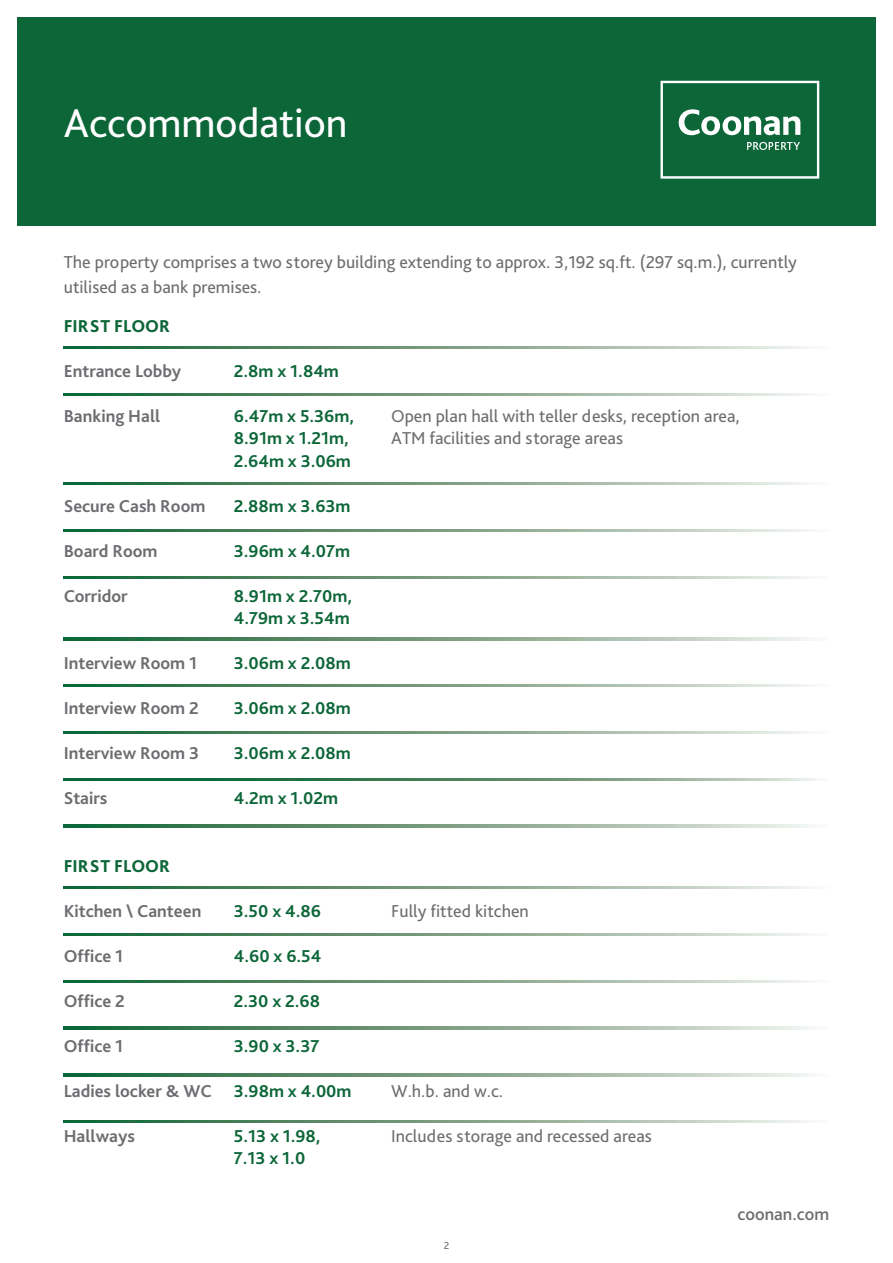
<style>
.page{position:relative;width:893px;height:1263px;background:#fff}
.page>*{position:absolute;margin:0;border:0;box-sizing:border-box;transform-origin:0 0}
.t1{font:42px "Bliss Pro";color:#fff}
.t2{font:18px/22.5px "Bliss Pro";color:#6c6d70}
.t3{font:700 18px/22.5px "Bliss Pro";color:#0c6638}
.t4{font:700 18px "Bliss Pro";color:#6c6d70}
.t5{font:800 18px "Bliss Pro";color:#0c6638}
.t6{font:500 18px "Bliss Pro";color:#6c6d70}
.t7{font:10.5px "Bliss";color:#6c6d70}
</style>
<div class="page">
<div style="left:17px;top:17px;width:859px;height:208px;background:#0c6638"></div>
<svg style="left:660px;top:81px;width:159px;height:98px"></svg>
<svg style="left:64px;top:347px;width:745px;height:2px"></svg>
<svg style="left:64px;top:393px;width:745px;height:3px;background:#7ca286"></svg>
<svg style="left:64px;top:483px;width:745px;height:2px"></svg>
<svg style="left:64px;top:529px;width:745px;height:3px;background:#7ca286"></svg>
<svg style="left:64px;top:576px;width:745px;height:2px"></svg>
<svg style="left:64px;top:638px;width:745px;height:2px"></svg>
<svg style="left:64px;top:685px;width:745px;height:2px"></svg>
<svg style="left:64px;top:887px;width:745px;height:2px"></svg>
<svg style="left:64px;top:933px;width:745px;height:3px;background:#7ca286"></svg>
<svg style="left:64px;top:731px;width:745px;height:3px;background:#7ca286"></svg>
<svg style="left:64px;top:980px;width:745px;height:2px"></svg>
<svg style="left:64px;top:1027px;width:745px;height:2px"></svg>
<img style="left:64px;top:778px;width:753px;height:2px">
<svg style="left:64px;top:825px;width:745px;height:2px"></svg>
<svg style="left:64px;top:1074px;width:745px;height:2px"></svg>
<svg style="left:64px;top:1120px;width:745px;height:3px;background:#7ca286"></svg>
<h1 class="t1" style="left:64px;top:96px;width:285px">Accommodation</h1>
<p class="t2" style="left:64px;top:249px;width:735px;line-height:25.5px">The property comprises a two storey building extending to approx. 3,192 sq.ft. (297 sq.m.), currently utilised as a bank premises.</p>
<p class="t5" style="left:64px;top:314px;width:108px">FIRST FLOOR</p>
<p class="t4" style="left:64px;top:359px;width:119px">Entrance Lobby</p>
<p class="t4" style="left:64px;top:404px;width:98px">Banking Hall</p>
<p class="t4" style="left:64px;top:494px;width:143px">Secure Cash Room</p>
<p class="t4" style="left:64px;top:539px;width:95px">Board Room</p>
<p class="t4" style="left:64px;top:584px;width:65px">Corridor</p>
<p class="t4" style="left:64px;top:652px;width:135px">Interview Room 1</p>
<p class="t4" style="left:64px;top:697px;width:137px">Interview Room 2</p>
<p class="t4" style="left:64px;top:742px;width:137px">Interview Room 3</p>
<p class="t4" style="left:64px;top:787px;width:45px">Stairs</p>
<p class="t5" style="left:64px;top:854px;width:108px">FIRST FLOOR</p>
<p class="t4" style="left:64px;top:899px;width:139px">Kitchen \ Canteen</p>
<p class="t4" style="left:64px;top:944px;width:61px">Office 1</p>
<p class="t4" style="left:64px;top:989px;width:63px">Office 2</p>
<p class="t4" style="left:64px;top:1034px;width:61px">Office 1</p>
<p class="t4" style="left:64px;top:1079px;width:149px">Ladies locker &amp; WC</p>
<p class="t4" style="left:64px;top:1124px;width:73px">Hallways</p>
<p class="t3" style="left:234px;top:359px;width:107px">2.8m x 1.84m</p>
<p class="t3" style="left:234px;top:404px;width:122px">6.47m x 5.36m,<br>8.91m x 1.21m,<br>2.64m x 3.06m</p>
<p class="t3" style="left:234px;top:494px;width:118px">2.88m x 3.63m</p>
<p class="t3" style="left:234px;top:539px;width:118px">3.96m x 4.07m</p>
<p class="t3" style="left:234px;top:584px;width:120px">8.91m x 2.70m,<br>4.79m x 3.54m</p>
<p class="t3" style="left:234px;top:651px;width:118px">3.06m x 2.08m</p>
<p class="t3" style="left:234px;top:696px;width:118px">3.06m x 2.08m</p>
<p class="t3" style="left:234px;top:741px;width:118px">3.06m x 2.08m</p>
<p class="t3" style="left:234px;top:786px;width:106px">4.2m x 1.02m</p>
<p class="t3" style="left:234px;top:899px;width:89px">3.50 x 4.86</p>
<p class="t3" style="left:234px;top:944px;width:89px">4.60 x 6.54</p>
<p class="t3" style="left:234px;top:989px;width:88px">2.30 x 2.68</p>
<p class="t3" style="left:234px;top:1034px;width:87px">3.90 x 3.37</p>
<p class="t3" style="left:234px;top:1079px;width:119px">3.98m x 4.00m</p>
<p class="t3" style="left:234px;top:1124px;width:88px">5.13 x 1.98,<br>7.13 x 1.0</p>
<p class="t2" style="left:391px;top:404px;width:350px">Open plan hall with teller desks, reception area,<br>ATM facilities and storage areas</p>
<p class="t2" style="left:391px;top:899px;width:139px">Fully fitted kitchen</p>
<p class="t2" style="left:391px;top:1079px;width:113px">W.h.b. and w.c.</p>
<p class="t2" style="left:391px;top:1124px;width:262px">Includes storage and recessed areas</p>
<p class="t7" style="left:444px;top:1239px;width:7px">2</p>
<p class="t6" style="left:737px;top:1203px;width:93px">coonan.com</p>
</div>
